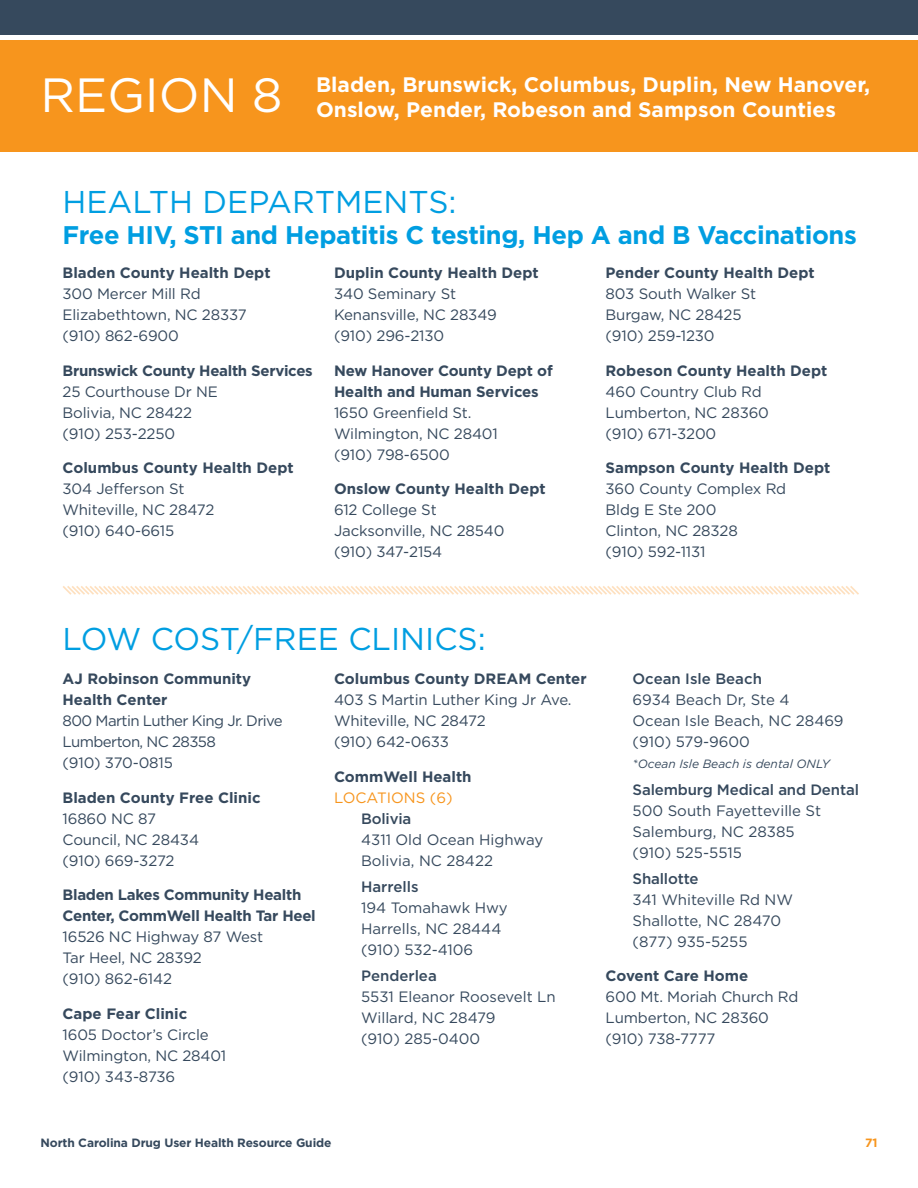
<style>
.page{position:relative;width:918px;height:1188px;background:#fff}
.page>*{position:absolute;margin:0;border:0;box-sizing:border-box;transform-origin:0 0}
.t1{font:48px "Gotham";color:#fff}
.t2{font:31.5px "Gotham";color:#009ee1}
.t3{font:700 25.5px "Gotham";letter-spacing:-.015em;color:#009ee1}
.t4{font:700 21px/25.2px "Gotham";color:#fff}
.t5{font:15px/21px "Gotham";letter-spacing:-.01em;color:#36495d}
.t6{font:700 15px/21px "Gotham";color:#36495d}
.t7{font:700 15px/21px "Gotham";letter-spacing:-.02em;color:#36495d}
.t8{font:500 15px "Gotham";letter-spacing:-.01em;color:#36495d}
.t9{font:15px/21px "Gotham";letter-spacing:-.04em;color:#36495d}
.t10{font:15px "Gotham";color:#f7951d}
.t11{font:700 12px "Gotham";letter-spacing:-.01em;color:#36495d}
.t12{font:italic 12px "Gotham";color:#36495d}
.t13{font:700 12px "Gotham";color:#f7951d}
</style>
<div class="page">
<div style="left:0;top:40px;width:918px;height:112px;background:#f7951d"></div>
<div style="left:0;top:0;width:918px;height:34px;background:#36495d"></div>
<svg style="left:63px;top:586px;width:796px;height:9px"></svg>
<h1 class="t1" style="left:40px;top:64px;width:243px">REGION 8</h1>
<h3 class="t4" style="left:316px;top:72px;width:556px">Bladen, Brunswick, Columbus, Duplin, New Hanover,<br>Onslow, Pender, Robeson and Sampson Counties</h3>
<h2 class="t2" style="left:63px;top:182px;width:395px">HEALTH DEPARTMENTS:</h2>
<h3 class="t3" style="left:63px;top:218px;width:796px">Free HIV, STI and Hepatitis C testing, Hep A and B Vaccinations</h3>
<p class="t6" style="left:63px;top:262px;width:210px">Bladen County Health Dept</p>
<p class="t5" style="left:63px;top:283px;width:186px">300 Mercer Mill Rd<br>Elizabethtown, NC 28337 (910) 862-6900</p>
<p class="t7" style="left:63px;top:360px;width:252px">Brunswick County Health Services</p>
<p class="t5" style="left:63px;top:381px;width:157px">25 Courthouse Dr NE<br>Bolivia, NC 28422 (910) 253-2250</p>
<p class="t6" style="left:63px;top:457px;width:233px">Columbus County Health Dept</p>
<p class="t5" style="left:63px;top:478px;width:153px">304 Jefferson St<br>Whiteville, NC 28472 (910) 640-6615</p>
<p class="t6" style="left:606px;top:262px;width:211px">Pender County Health Dept</p>
<p class="t5" style="left:606px;top:283px;width:152px">803 South Walker St<br>Burgaw, NC 28425 (910) 259-1230</p>
<p class="t6" style="left:606px;top:360px;width:223px">Robeson County Health Dept</p>
<p class="t5" style="left:606px;top:381px;width:165px">460 Country Club Rd<br>Lumberton, NC 28360 (910) 671-3200</p>
<p class="t6" style="left:606px;top:457px;width:226px">Sampson County Health Dept</p>
<p class="t5" style="left:606px;top:478px;width:182px">360 County Complex Rd<br>Bldg E Ste 200<br>Clinton, NC 28328<br>(910) 592-1131</p>
<p class="t6" style="left:334px;top:262px;width:206px">Duplin County Health Dept</p>
<p class="t5" style="left:334px;top:283px;width:164px">340 Seminary St<br>Kenansville, NC 28349 (910) 296-2130</p>
<p class="t6" style="left:334px;top:360px;width:220px">New Hanover County Dept of<br>Health and Human Services</p>
<p class="t5" style="left:334px;top:402px;width:165px">1650 Greenfield St.<br>Wilmington, NC 28401 (910) 798-6500</p>
<p class="t6" style="left:334px;top:478px;width:213px">Onslow County Health Dept</p>
<p class="t5" style="left:334px;top:499px;width:172px">612 College St<br>Jacksonville, NC 28540 (910) 347-2154</p>
<h2 class="t2" style="left:63px;top:618px;width:425px">LOW COST/FREE CLINICS:</h2>
<p class="t6" style="left:63px;top:668px;width:190px">AJ Robinson Community<br>Health Center</p>
<p class="t9" style="left:63px;top:710px;width:222px">800 Martin Luther King Jr. Drive<br>Lumberton, NC 28358<br>(910) 370-0815</p>
<p class="t6" style="left:63px;top:787px;width:200px">Bladen County Free Clinic</p>
<p class="t5" style="left:63px;top:807px;width:138px">16860 NC 87<br>Council, NC 28434 (910) 669-3272</p>
<p class="t7" style="left:63px;top:884px;width:255px">Bladen Lakes Community Health<br>Center, CommWell Health Tar Heel</p>
<p class="t5" style="left:63px;top:926px;width:202px">16526 NC Highway 87 West<br>Tar Heel, NC 28392<br>(910) 862-6142</p>
<p class="t6" style="left:63px;top:1003px;width:126px">Cape Fear Clinic</p>
<p class="t5" style="left:63px;top:1023px;width:165px">1605 Doctor’s Circle<br>Wilmington, NC 28401 (910) 343-8736</p>
<p class="t6" style="left:334px;top:668px;width:254px">Columbus County DREAM Center</p>
<p class="t5" style="left:334px;top:689px;width:237px">403 S Martin Luther King Jr Ave.<br>Whiteville, NC 28472<br>(910) 642-0633</p>
<p class="t6" style="left:334px;top:766px;width:139px">CommWell Health</p>
<p class="t10" style="left:334px;top:788px;width:120px">LOCATIONS (6)</p>
<p class="t8" style="left:361px;top:808px;width:52px">Bolivia</p>
<p class="t5" style="left:361px;top:828px;width:184px">4311 Old Ocean Highway<br>Bolivia, NC 28422</p>
<p class="t8" style="left:361px;top:877px;width:59px">Harrells</p>
<p class="t5" style="left:361px;top:897px;width:148px">194 Tomahawk Hwy<br>Harrells, NC 28444 (910) 532-4106</p>
<p class="t8" style="left:361px;top:966px;width:77px">Penderlea</p>
<p class="t5" style="left:361px;top:986px;width:196px">5531 Eleanor Roosevelt Ln<br>Willard, NC 28479<br>(910) 285-0400</p>
<p class="t8" style="left:633px;top:669px;width:131px">Ocean Isle Beach</p>
<p class="t5" style="left:633px;top:689px;width:213px">6934 Beach Dr, Ste 4<br>Ocean Isle Beach, NC 28469 (910) 579-9600</p>
<p class="t12" style="left:633px;top:756px;width:199px">*Ocean Isle Beach is dental ONLY</p>
<p class="t8" style="left:633px;top:779px;width:228px">Salemburg Medical and Dental</p>
<p class="t5" style="left:633px;top:799px;width:190px">500 South Fayetteville St<br>Salemburg, NC 28385 (910) 525-5515</p>
<p class="t8" style="left:633px;top:869px;width:68px">Shallotte</p>
<p class="t5" style="left:633px;top:889px;width:162px">341 Whiteville Rd NW<br>Shallotte, NC 28470 (877) 935-5255</p>
<p class="t6" style="left:606px;top:966px;width:144px">Covent Care Home</p>
<p class="t5" style="left:606px;top:986px;width:194px">600 Mt. Moriah Church Rd<br>Lumberton, NC 28360 (910) 738-7777</p>
<p class="t11" style="left:40px;top:1135px;width:293px">North Carolina Drug User Health Resource Guide</p>
<p class="t13" style="left:865px;top:1135px;width:14px">71</p>
</div>
